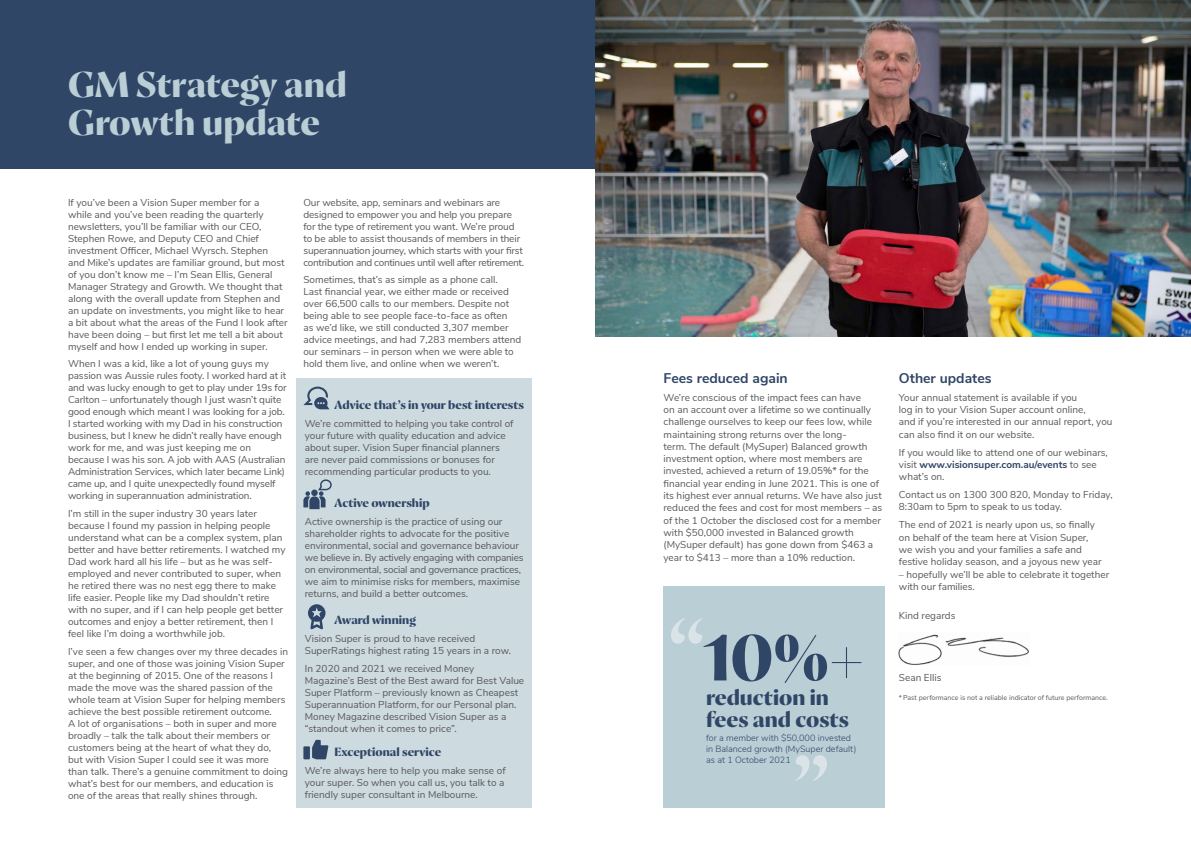
<style>
.page{position:relative;width:1191px;height:842px;background:#fff}
.page>*{position:absolute;margin:0;border:0;box-sizing:border-box;transform-origin:0 0}
.t1{font:800 75px "Proza Display";color:#dae3e8}
.t2{font:800 65px "Proza Display";color:#304666}
.t3{font:800 36px/38px "Proza Display";color:#baced6}
.t4{font:800 22px/22px "Proza Display";color:#304666}
.t5{font:700 14px "Nunito Sans";color:#304666}
.t6{font:800 12px "Proza Display";color:#304666}
.t7{font:10px/12px "Nunito Sans";color:#58595b}
.t8{font:300 9px/10.8px "Nunito Sans";color:#304666}
.t9{font:7px "Nunito Sans";color:#58595b}
.s1{font-size:75px;color:#dae3e8}
.s2{font-weight:700;color:#304666}
</style>
<div class="page">
<div style="left:296px;top:378px;width:235px;height:430px;background:#cddae0"></div>
<div style="left:0;top:0;width:595px;height:168px;background:#304666"></div>
<img style="left:595px;top:0;width:596px;height:337px">
<div style="left:663px;top:587px;width:221px;height:221px;background:#baced6"></div>
<svg style="left:303px;top:387px;width:26px;height:22px"></svg>
<svg style="left:303px;top:479px;width:29px;height:30px"></svg>
<svg style="left:308px;top:604px;width:17px;height:25px"></svg>
<div style="left:303px;top:746px;width:7px;height:13px;background:#304666"></div>
<svg style="left:312px;top:740px;width:16px;height:19px"></svg>
<img style="left:899px;top:634px;width:130px;height:31px">
<h3 class="t3" style="left:68px;top:66px;width:280px">GM Strategy and<br>Growth update</h3>
<p class="t7" style="left:68px;top:195px;width:221px">If you’ve been a Vision Super member for a<br>while and you’ve been reading the quarterly newsletters, you’ll be familiar with our CEO, Stephen Rowe, and Deputy CEO and Chief investment Officer, Michael Wyrsch. Stephen and Mike’s updates are familiar ground, but most of you don’t know me – I’m Sean Ellis, General Manager Strategy and Growth. We thought that along with the overall update from Stephen and an update on investments, you might like to hear a bit about what the areas of the Fund I look after have been doing – but first let me tell a bit about myself and how I ended up working in super.</p>
<p class="t7" style="left:68px;top:357px;width:220px">When I was a kid, like a lot of young guys my passion was Aussie rules footy. I worked hard at it and was lucky enough to get to play under 19s for Carlton – unfortunately though I just wasn’t quite good enough which meant I was looking for a job.<br>I started working with my Dad in his construction business, but I knew he didn’t really have enough work for me, and was just keeping me on because I was his son. A job with AAS (Australian Administration Services, which later became Link) came up, and I quite unexpectedly found myself working in superannuation administration.</p>
<p class="t7" style="left:68px;top:507px;width:219px">I’m still in the super industry 30 years later because I found my passion in helping people understand what can be a complex system, plan better and have better retirements. I watched my Dad work hard all his life – but as he was self&shy;employed and never contributed to super, when he retired there was no nest egg there to make life easier. People like my Dad shouldn’t retire with no super, and if I can help people get better outcomes and enjoy a better retirement, then I feel like I’m doing a worthwhile job.</p>
<p class="t7" style="left:68px;top:644px;width:222px">I’ve seen a few changes over my three decades in super, and one of those was joining Vision Super at the beginning of 2015. One of the reasons I made the move was the shared passion of the whole team at Vision Super for helping members achieve the best possible retirement outcome.<br>A lot of organisations – both in super and more broadly – talk the talk about their members or customers being at the heart of what they do, but with Vision Super I could see it was more than talk. There’s a genuine commitment to doing what’s best for our members, and education is one of the areas that really shines through.</p>
<p class="t7" style="left:303px;top:195px;width:222px">Our website, app, seminars and webinars are designed to empower you and help you prepare for the type of retirement you want. We’re proud to be able to assist thousands of members in their superannuation journey, which starts with your first contribution and continues until well after retirement.</p>
<p class="t7" style="left:303px;top:273px;width:219px">Sometimes, that’s as simple as a phone call.<br>Last financial year, we either made or received over 66,500 calls to our members. Despite not being able to see people face-to-face as often<br>as we’d like, we still conducted 3,307 member advice meetings, and had 7,283 members attend our seminars – in person when we were able to hold them live, and online when we weren’t.</p>
<p class="t6" style="left:334px;top:398px;width:191px">Advice that’s in your best interests</p>
<p class="t7" style="left:305px;top:417px;width:210px">We’re committed to helping you take control of your future with quality education and advice about super. Vision Super financial planners are never paid commissions or bonuses for recommending particular products to you.</p>
<p class="t6" style="left:334px;top:496px;width:96px">Active ownership</p>
<p class="t7" style="left:305px;top:515px;width:220px">Active ownership is the practice of using our shareholder rights to advocate for the positive environmental, social and governance behaviour we believe in. By actively engaging with companies on environmental, social and governance practices, we aim to minimise risks for members, maximise returns, and build a better outcomes.</p>
<p class="t6" style="left:334px;top:613px;width:83px">Award winning</p>
<p class="t7" style="left:305px;top:632px;width:208px">Vision Super is proud to have received<br>SuperRatings highest rating 15 years in a row.</p>
<p class="t7" style="left:305px;top:661px;width:221px">In 2020 and 2021 we received Money Magazine’s Best of the Best award for Best Value Super Platform – previously known as Cheapest Superannuation Platform, for our Personal plan.<br>Money Magazine described Vision Super as a “standout when it comes to price”.</p>
<p class="t6" style="left:334px;top:745px;width:108px">Exceptional service</p>
<p class="t7" style="left:305px;top:764px;width:202px;text-align:justify">We’re always here to help you make sense of your super. So when you call us, you talk to a friendly super consultant in Melbourne.</p>
<h3 class="t5" style="left:663px;top:368px;width:126px">Fees reduced again</h3>
<p class="t7" style="left:663px;top:390px;width:220px;line-height:12.3px">We’re conscious of the impact fees can have<br>on an account over a lifetime so we continually challenge ourselves to keep our fees low, while maintaining strong returns over the long-<br>term. The default (MySuper) Balanced growth investment option, where most members are invested, achieved a return of 19.05%* for the financial year ending in June 2021. This is one of its highest ever annual returns. We have also just reduced the fees and cost for most members – as of the 1 October the disclosed cost for a member with $50,000 invested in Balanced growth (MySuper default) has gone down from $463 a year to $413 – more than a 10% reduction.</p>
<h2 class="t2" style="left:666px;top:618px;width:202px"><span class="s1">“</span>10%+</h2>
<h3 class="t4" style="left:706px;top:687px;width:144px">reduction in fees and costs</h3>
<p class="t8" style="left:706px;top:732px;width:152px">for a member with $50,000 invested in Balanced growth (MySuper default)</p>
<p class="t8" style="left:706px;top:754px;width:86px">as at 1 October 2021</p>
<h1 class="t1" style="left:790px;top:738px;width:42px">”</h1>
<h3 class="t5" style="left:899px;top:368px;width:94px">Other updates</h3>
<p class="t7" style="left:899px;top:390px;width:215px;line-height:12.3px">Your annual statement is available if you<br>log in to your Vision Super account online,<br>and if you’re interested in our annual report, you can also find it on our website.</p>
<p class="t7" style="left:899px;top:445px;width:210px;line-height:12.3px">If you would like to attend one of our webinars, visit <span class="s2">www.visionsuper.com.au/events</span> to see what’s on.</p>
<p class="t7" style="left:899px;top:488px;width:215px;line-height:12.3px">Contact us on 1300 300 820, Monday to Friday,<br>8:30am to 5pm to speak to us today.</p>
<p class="t7" style="left:899px;top:518px;width:204px;line-height:12.3px">The end of 2021 is nearly upon us, so finally on behalf of the team here at Vision Super, we wish you and your families a safe and festive holiday season, and a joyous new year</p>
<p class="t7" style="left:899px;top:567px;width:212px;line-height:12.3px">– hopefully we’ll be able to celebrate it together with our families.</p>
<p class="t7" style="left:899px;top:609px;width:58px">Kind regards</p>
<p class="t7" style="left:899px;top:671px;width:44px">Sean Ellis</p>
<p class="t9" style="left:899px;top:692px;width:210px">* Past performance is not a reliable indicator of future performance.</p>
</div>
